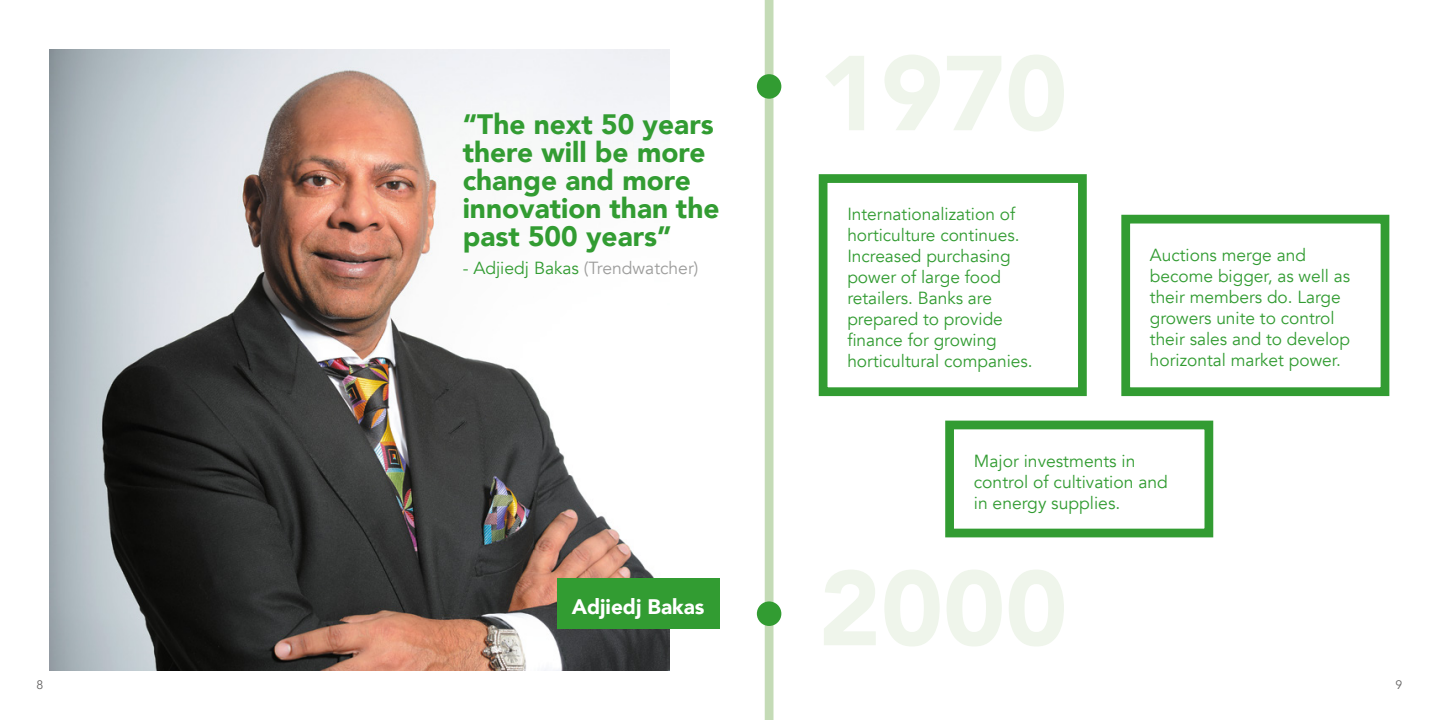
<style>
.page{position:relative;width:1439px;height:720px;background:#fff}
.page>*{position:absolute;margin:0;border:0;box-sizing:border-box;transform-origin:0 0}
.t1{font:900 28px/28px "Avenir";color:#329c32}
.t2{font:900 21px "Avenir";color:#fff}
.t3{font:17.5px/21px "Avenir";color:#329c32}
.t4{font:17.5px "Avenir";color:#9d9d9c}
.t5{font:12.25px "Avenir";color:#646363}
.s1{color:#329c32}
</style>
<div class="page">
<img style="left:50px;top:50px;width:620px;height:620px">
<div style="left:765px;top:0;width:8px;height:719px;background:#c4dbb6"></div>
<div style="left:757px;top:74px;width:24px;height:25px;background:#329c32;border-radius:50%"></div>
<div style="left:757px;top:601px;width:24px;height:24px;background:#329c32;border-radius:50%"></div>
<div style="left:819px;top:174px;width:267px;height:222px;border:9px solid #329c32"></div>
<div style="left:945px;top:420px;width:268px;height:117px;border:9px solid #329c32"></div>
<div style="left:1121px;top:215px;width:268px;height:181px;border:9px solid #329c32"></div>
<div style="left:557px;top:577px;width:162px;height:51px;background:#329c32"></div>
<h1 class="t1" style="left:463px;top:109px;width:258px">“The next 50 years there will be more change and more innovation than the past 500 years”</h1>
<p class="t4" style="left:463px;top:257px;width:237px"><span class="s1">- Adjiedj Bakas</span> (Trendwatcher)</p>
<p class="t2" style="left:572px;top:588px;width:134px">Adjiedj Bakas</p>
<p class="t3" style="left:847px;top:204px;width:187px">Internationalization of horticulture continues.<br>Increased purchasing power of large food retailers. Banks are prepared to provide finance for growing horticultural companies.</p>
<p class="t3" style="left:1150px;top:244px;width:202px">Auctions merge and become bigger, as well as their members do. Large growers unite to control their sales and to develop horizontal market power.</p>
<p class="t3" style="left:974px;top:450px;width:196px">Major investments in control of cultivation and in energy supplies.</p>
<p class="t5" style="left:37px;top:677px;width:8px">8</p>
<p class="t5" style="left:1395px;top:677px;width:8px">9</p>
</div>
